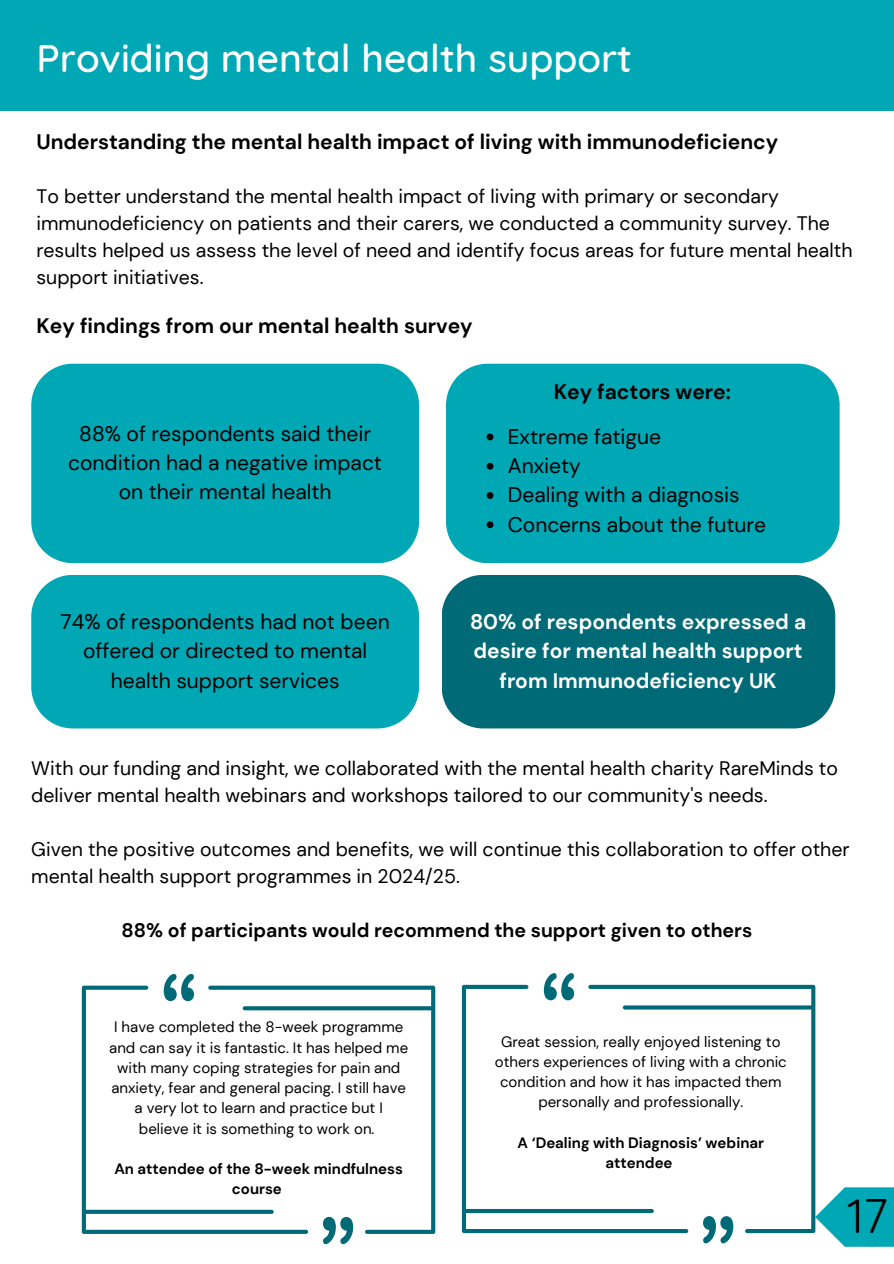
<style>
.page{position:relative;width:894px;height:1264px;background:#fff}
.page>*{position:absolute;margin:0;border:0;box-sizing:border-box;transform-origin:0 0}
.t1{font:47.25px "Quicksand";color:#000}
.t2{font:500 39px "Quicksand";color:#fff}
.t3{font:21px/29.2px "DM Sans";color:#000;text-align:center}
.t4{font:700 21px "DM Sans";color:#000}
.t5{font:700 21px/29.2px "DM Sans";color:#fff;text-align:center}
.t6{font:19.5px/27px "DM Sans";color:#000}
.t7{font:700 19.5px "DM Sans";color:#000}
.t8{font:15px/20.2px "DM Sans";color:#000;text-align:center}
.t9{font:700 15px/20.2px "DM Sans";color:#000;text-align:center}
</style>
<div class="page">
<div style="left:0;top:0;width:893px;height:110px;background:#00a7b5"></div>
<svg style="left:815px;top:1187px;width:78px;height:59px;fill:#00a7b5"></svg>
<div style="left:31px;top:364px;width:388px;height:199px;background:#00a7b5"></div>
<div style="left:446px;top:364px;width:393px;height:199px;background:#00a7b5"></div>
<div style="left:31px;top:575px;width:388px;height:153px;background:#00a7b5"></div>
<div style="left:442px;top:575px;width:393px;height:153px;background:#006a77"></div>
<svg style="left:486px;top:433px;width:7px;height:7px"></svg>
<svg style="left:486px;top:463px;width:7px;height:6px"></svg>
<svg style="left:486px;top:492px;width:7px;height:7px"></svg>
<svg style="left:486px;top:521px;width:7px;height:7px"></svg>
<svg style="left:82px;top:985px;width:126px;height:248px"></svg>
<svg style="left:208px;top:985px;width:227px;height:248px"></svg>
<svg style="left:164px;top:973px;width:30px;height:28px"></svg>
<svg style="left:323px;top:1216px;width:30px;height:27px"></svg>
<svg style="left:462px;top:984px;width:126px;height:249px"></svg>
<svg style="left:588px;top:984px;width:227px;height:249px"></svg>
<svg style="left:543px;top:973px;width:31px;height:27px"></svg>
<svg style="left:702px;top:1215px;width:31px;height:28px"></svg>
<h2 class="t2" style="left:36px;top:32px;width:597px">Providing mental health support</h2>
<h2 class="t4" style="left:36px;top:128px;width:743px">Understanding the mental health impact of living with immunodeficiency</h2>
<h3 class="t6" style="left:36px;top:183px;width:817px">To better understand the mental health impact of living with primary or secondary immunodeficiency on patients and their carers, we conducted a community survey. The results helped us assess the level of need and identify focus areas for future mental health support initiatives.</h3>
<h3 class="t4" style="left:36px;top:312px;width:438px">Key findings from our mental health survey</h3>
<p class="t3" style="left:68px;top:419px;width:315px">88% of respondents said their condition had a negative impact on their mental health</p>
<p class="t4" style="left:553px;top:378px;width:178px">Key factors were:</p>
<h3 class="t3" style="left:507px;top:422px;width:155px">Extreme fatigue</h3>
<h2 class="t3" style="left:507px;top:451px;width:75px">Anxiety</h2>
<h3 class="t3" style="left:507px;top:480px;width:233px">Dealing with a diagnosis</h3>
<h3 class="t3" style="left:507px;top:509px;width:260px">Concerns about the future</h3>
<h2 class="t3" style="left:61px;top:607px;width:330px">74% of respondents had not been offered or directed to mental health support services</h2>
<p class="t5" style="left:470px;top:607px;width:337px">80% of respondents expressed a desire for mental health support from Immunodeficiency UK</p>
<h2 class="t6" style="left:31px;top:755px;width:808px">With our funding and insight, we collaborated with the mental health charity RareMinds to deliver mental health webinars and workshops tailored to our community's needs.</h2>
<p class="t6" style="left:31px;top:836px;width:819px">Given the positive outcomes and benefits, we will continue this collaboration to offer other mental health support programmes in 2024/25.</p>
<p class="t7" style="left:122px;top:918px;width:632px">88% of participants would recommend the support given to others</p>
<p class="t8" style="left:109px;top:1017px;width:300px">I have completed the 8-week programme and can say it is fantastic. It has helped me with many coping strategies for pain and anxiety, fear and general pacing. I still have a very lot to learn and practice but I believe it is something to work on.</p>
<h4 class="t9" style="left:114px;top:1158px;width:290px">An attendee of the 8-week mindfulness course</h4>
<p class="t8" style="left:494px;top:1031px;width:293px">Great session, really enjoyed listening to others experiences of living with a chronic condition and how it has impacted them personally and professionally.</p>
<p class="t9" style="left:517px;top:1132px;width:248px">A ‘Dealing with Diagnosis’ webinar attendee</p>
<h1 class="t1" style="left:847px;top:1186px;width:42px">17</h1>
</div>
